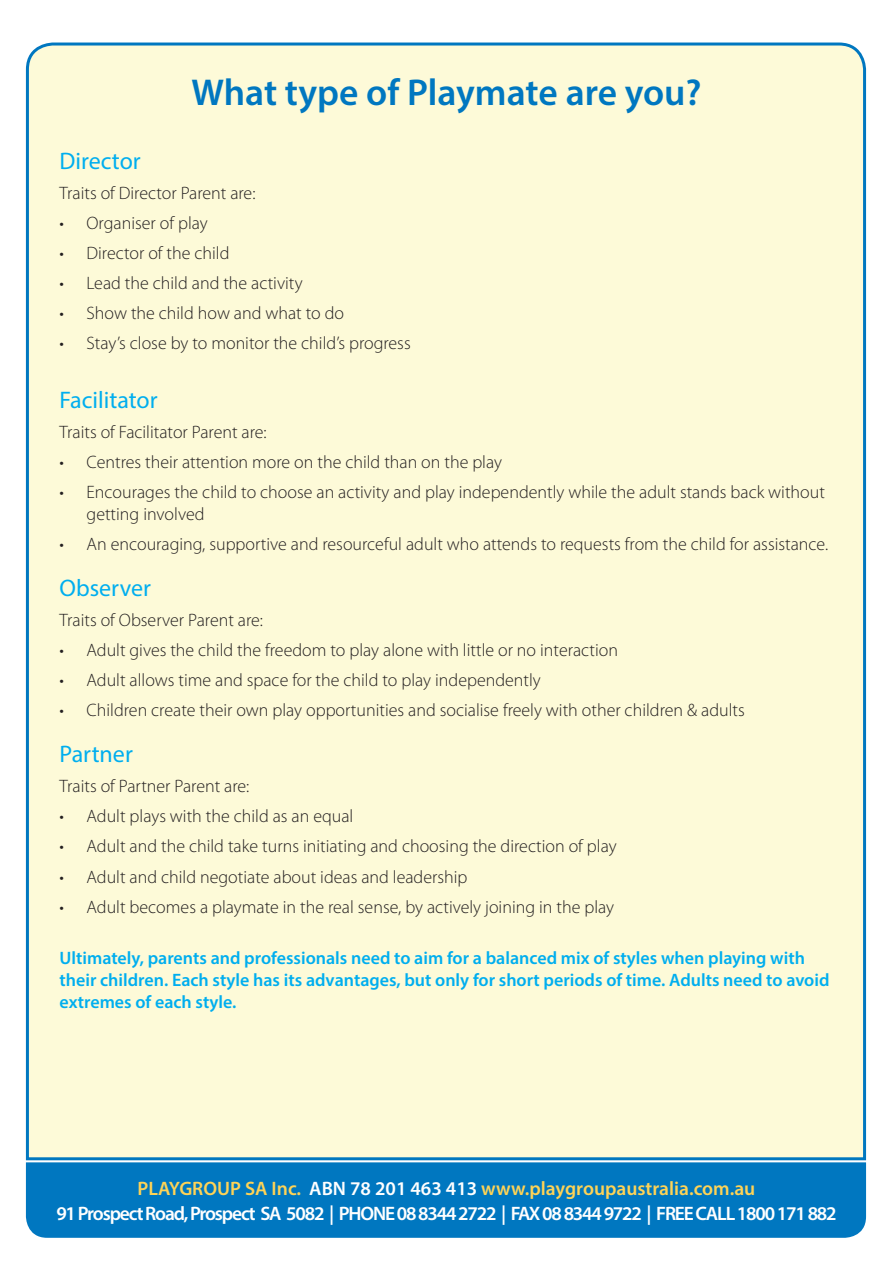
<style>
.page{position:relative;width:893px;height:1263px;background:#fff}
.page>*{position:absolute;margin:0;border:0;box-sizing:border-box;transform-origin:0 0}
.PG_Sub_Heading{font:600 37.5px "Myriad Pro";color:#0077c0}
.Sub_heading{font:24px "Myriad Pro";color:#00aeef}
.PG_Body{font:24px "Myriad Pro";color:#00aeef}
.t1{font:600 19.5px "Myriad Pro";letter-spacing:-.06em;color:#fff}
.t2{font:600 19.5px "Myriad Pro";color:#fed356}
.PG_Body-2{font:300 18px/21.6px "Myriad Pro";color:#231f20}
.PG_Body-3{font:600 18px/21.6px "Myriad Pro";color:#00aeef}
.s1{color:#fff}
</style>
<div class="page">
<div style="left:26px;top:1162px;width:840px;height:76px;background:#0077c0"></div>
<div style="left:25px;top:42px;width:842px;height:1119px;background:#fdfad8"></div>
<p class="PG_Sub_Heading" style="left:191px;top:68px;width:512px">What type of Playmate are you?</p>
<p class="Sub_heading" style="left:60px;top:146px;width:83px">Director</p>
<p class="PG_Body-2" style="left:60px;top:182px;width:197px">Traits of Director Parent are:</p>
<p class="PG_Body-2" style="left:60px;top:212px;width:150px">• Organiser of play</p>
<p class="PG_Body-2" style="left:60px;top:242px;width:171px">• Director of the child</p>
<p class="PG_Body-2" style="left:60px;top:272px;width:244px">• Lead the child and the activity</p>
<p class="PG_Body-2" style="left:60px;top:302px;width:286px">• Show the child how and what to do</p>
<p class="PG_Body-2" style="left:60px;top:332px;width:353px">• Stay’s close by to monitor the child’s progress</p>
<p class="Sub_heading" style="left:60px;top:385px;width:100px">Facilitator</p>
<p class="PG_Body-2" style="left:60px;top:421px;width:209px">Traits of Facilitator Parent are:</p>
<p class="PG_Body-2" style="left:60px;top:451px;width:444px">• Centres their attention more on the child than on the play</p>
<p class="PG_Body-2" style="left:87px;top:481px;width:740px;text-indent:-27px">• Encourages the child to choose an activity and play independently while the adult stands back without getting involved</p>
<p class="PG_Body-2" style="left:60px;top:533px;width:770px">• An encouraging, supportive and resourceful adult who attends to requests from the child for assistance.</p>
<p class="PG_Body" style="left:60px;top:573px;width:93px">Observer</p>
<p class="PG_Body-2" style="left:60px;top:609px;width:205px">Traits of Observer Parent are:</p>
<p class="PG_Body-2" style="left:60px;top:639px;width:560px">• Adult gives the child the freedom to play alone with little or no interaction</p>
<p class="PG_Body-2" style="left:60px;top:669px;width:483px">• Adult allows time and space for the child to play independently</p>
<p class="PG_Body-2" style="left:60px;top:699px;width:687px">• Children create their own play opportunities and socialise freely with other children &amp; adults</p>
<p class="PG_Body" style="left:60px;top:739px;width:75px">Partner</p>
<p class="PG_Body-2" style="left:60px;top:775px;width:191px">Traits of Partner Parent are:</p>
<p class="PG_Body-2" style="left:60px;top:805px;width:295px">• Adult plays with the child as an equal</p>
<p class="PG_Body-2" style="left:60px;top:835px;width:559px">• Adult and the child take turns initiating and choosing the direction of play</p>
<p class="PG_Body-2" style="left:60px;top:865px;width:409px">• Adult and child negotiate about ideas and leadership</p>
<p class="PG_Body-2" style="left:60px;top:896px;width:556px">• Adult becomes a playmate in the real sense, by actively joining in the play</p>
<p class="PG_Body-3" style="left:60px;top:947px;width:771px">Ultimately, parents and professionals need to aim for a balanced mix of styles when playing with their children. Each style has its advantages, but only for short periods of time. Adults need to avoid extremes of each style.</p>
<p class="t2" style="left:138px;top:1176px;width:619px">PLAYGROUP SA Inc. <span class="s1">ABN 78 201 463 413</span> www.playgroupaustralia.com.au</p>
<p class="t1" style="left:56px;top:1201px;width:782px">91 Prospect Road, Prospect SA 5082 | PHONE 08 8344 2722 | FAX 08 8344 9722 | FREE CALL 1800 171 882</p>
</div>
